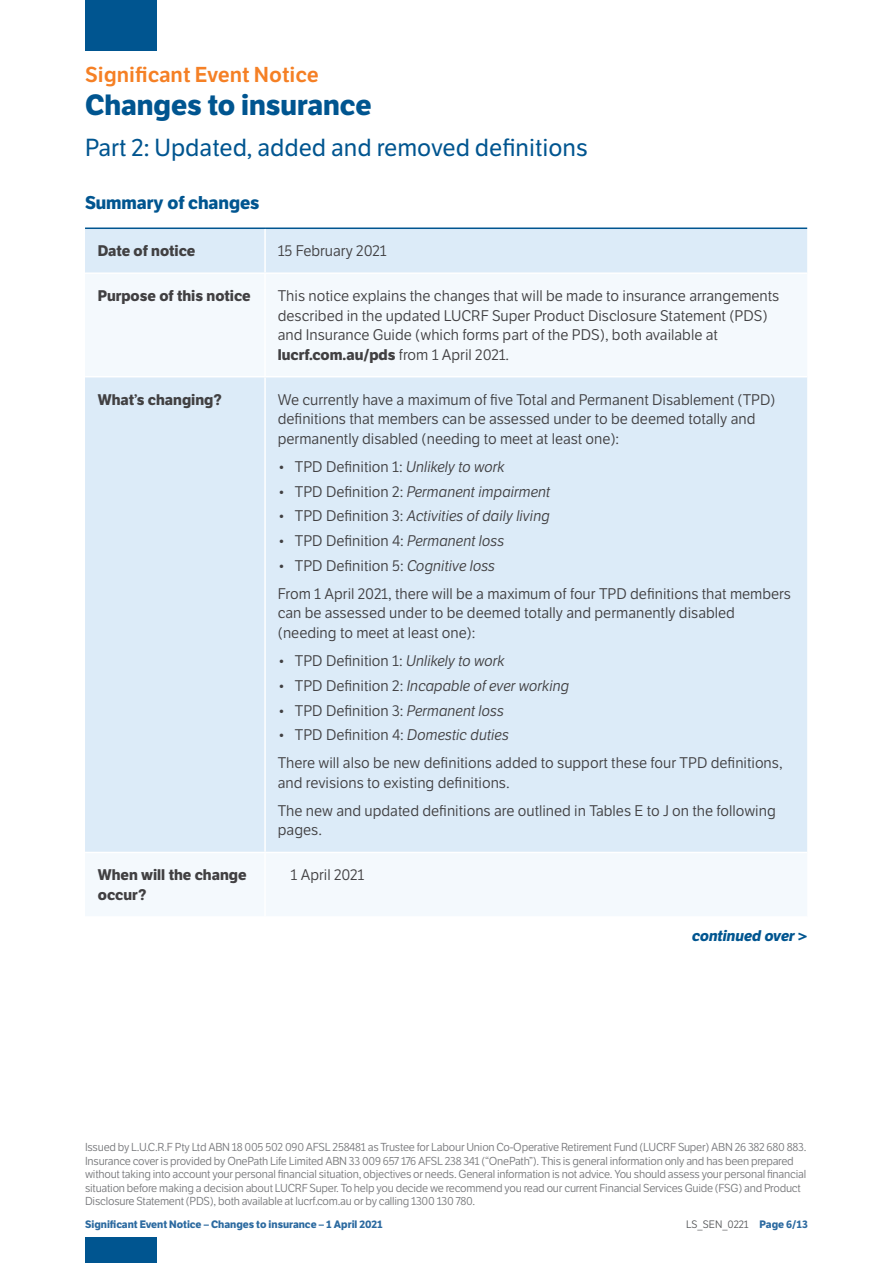
<style>
.page{position:relative;width:893px;height:1263px;background:#fff}
.page>*{position:absolute;margin:0;border:0;box-sizing:border-box;transform-origin:0 0}
.t1{font:700 28.5px "LFT Etica";color:#005590}
.t2{font:24px "LFT Etica";color:#005590}
.t3{font:21px "LFT Etica SB";color:#f58025}
.t4{font:700 18px "LFT Etica";color:#005590}
.t5{font:15px/19.5px "LFT Etica";color:#414042}
.t6{font:italic 15px "LFT Etica";color:#414042}
.t7{font:700 15px/19.5px "LFT Etica";color:#414042}
.t8{font:italic 700 15px "LFT Etica";color:#005590}
.t9{font:11.25px/13.5px "LFT Etica";letter-spacing:-.02em;color:#797a7d}
.t10{font:700 10.5px "LFT Etica";color:#2c6aa0}
.t11{font:10.5px "LFT Etica";letter-spacing:-.005em;color:#58595b}
.s1{font-weight:700}
.s2{font-style:italic}
.s3{font-style:normal}
.s4{font-weight:700;color:#2c6aa0}
</style>
<div class="page">
<div style="left:85px;top:0;width:72px;height:51px;background:#005590"></div>
<div style="left:85px;top:1237px;width:72px;height:26px;background:#005590"></div>
<div style="left:85px;top:229px;width:722px;height:43px;background:#dcebf8"></div>
<svg style="left:85px;top:274px;width:722px;height:642px;fill:#dcebf8"></svg>
<hr style="left:85px;top:227px;width:180px;height:2px;background:#005590">
<hr style="left:265px;top:227px;width:542px;height:2px;background:#005590">
<hr style="left:85px;top:852px;width:180px;height:1px;background:#fff">
<hr style="left:265px;top:852px;width:542px;height:1px;background:#fff">
<hr style="left:264px;top:229px;width:2px;height:43px;background:#fff">
<hr style="left:264px;top:274px;width:2px;height:102px;background:#fff">
<hr style="left:85px;top:376px;width:180px;height:1px;background:#fff">
<hr style="left:265px;top:376px;width:542px;height:1px;background:#fff">
<hr style="left:264px;top:377px;width:2px;height:475px;background:#fff">
<hr style="left:264px;top:853px;width:2px;height:63px;background:#fff">
<h3 class="t3" style="left:85px;top:62px;width:235px">Significant Event Notice</h3>
<h1 class="t1" style="left:85px;top:87px;width:288px">Changes to insurance</h1>
<h2 class="t2" style="left:85px;top:133px;width:504px">Part 2: Updated, added and removed definitions</h2>
<p class="t4" style="left:85px;top:191px;width:176px">Summary of changes</p>
<p class="t7" style="left:98px;top:241px;width:99px">Date of notice</p>
<p class="t5" style="left:278px;top:242px;width:110px">15 February 2021</p>
<p class="t7" style="left:98px;top:286px;width:154px">Purpose of this notice</p>
<p class="t5" style="left:278px;top:287px;width:503px">This notice explains the changes that will be made to insurance arrangements described in the updated LUCRF Super Product Disclosure Statement (PDS) and Insurance Guide (which forms part of the PDS), both available at <span class="s1">lucrf.com.au/pds</span> from 1 April 2021.</p>
<p class="t7" style="left:98px;top:390px;width:126px">What’s changing?</p>
<p class="t5" style="left:278px;top:390px;width:499px">We currently have a maximum of five Total and Permanent Disablement (TPD) definitions that members can be assessed under to be deemed totally and permanently disabled (needing to meet at least one):</p>
<p class="t5" style="left:278px;top:457px;width:229px">• TPD Definition 1: <span class="s2">Unlikely to work</span></p>
<p class="t6" style="left:278px;top:482px;width:274px"><span class="s3">• TPD Definition 2:</span> Permanent impairment</p>
<p class="t6" style="left:278px;top:507px;width:274px"><span class="s3">• TPD Definition 3:</span> Activities of daily living</p>
<p class="t5" style="left:278px;top:531px;width:228px">• TPD Definition 4: <span class="s2">Permanent loss</span></p>
<p class="t5" style="left:278px;top:552px;width:515px;line-height:28px">• TPD Definition 5: <span class="s2">Cognitive loss<br></span>From 1 April 2021, there will be a maximum of four TPD definitions that members</p>
<p class="t5" style="left:278px;top:604px;width:459px">can be assessed under to be deemed totally and permanently disabled (needing to meet at least one):</p>
<p class="t5" style="left:278px;top:651px;width:229px">• TPD Definition 1: <span class="s2">Unlikely to work</span></p>
<p class="t6" style="left:278px;top:677px;width:293px"><span class="s3">• TPD Definition 2:</span> Incapable of ever working</p>
<p class="t5" style="left:278px;top:701px;width:228px">• TPD Definition 3: <span class="s2">Permanent loss</span></p>
<p class="t5" style="left:278px;top:721px;width:506px;line-height:28px">• TPD Definition 4: <span class="s2">Domestic duties<br></span>There will also be new definitions added to support these four TPD definitions,</p>
<p class="t5" style="left:278px;top:769px;width:499px;line-height:28px">and revisions to existing definitions.<br>The new and updated definitions are outlined in Tables E to J on the following</p>
<p class="t5" style="left:278px;top:821px;width:46px">pages.</p>
<p class="t7" style="left:98px;top:865px;width:150px">When will the change occur?</p>
<p class="t5" style="left:291px;top:866px;width:75px">1 April 2021</p>
<p class="t8" style="left:692px;top:926px;width:117px">continued over &gt;</p>
<p class="t9" style="left:85px;top:1140px;width:723px">Issued by L.U.C.R.F Pty Ltd ABN 18 005 502 090 AFSL 258481 as Trustee for Labour Union Co-Operative Retirement Fund (LUCRF Super) ABN 26 382 680 883.<br>Insurance cover is provided by OnePath Life Limited ABN 33 009 657 176 AFSL 238 341 (“OnePath”). This is general information only and has been prepared without taking into account your personal financial situation, objectives or needs. General information is not advice. You should assess your personal financial situation before making a decision about LUCRF Super. To help you decide we recommend you read our current Financial Services Guide (FSG) and Product Disclosure Statement (PDS), both available at lucrf.com.au or by calling 1300 130 780.</p>
<p class="t10" style="left:85px;top:1218px;width:299px">Significant Event Notice – Changes to insurance – 1 April 2021</p>
<p class="t11" style="left:686px;top:1218px;width:123px">LS_SEN_0221 <span class="s4">Page 6/13</span></p>
</div>
